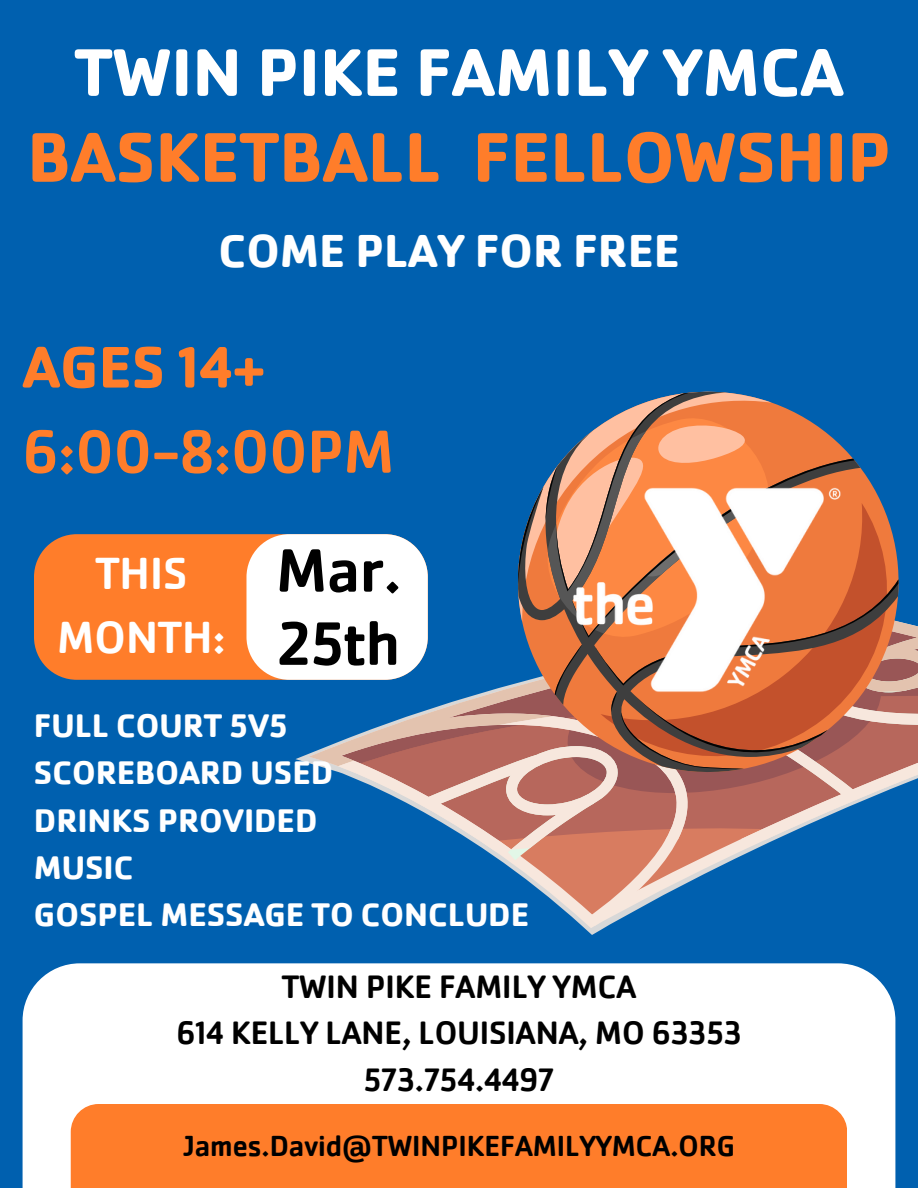
<style>
.page{position:relative;width:918px;height:1188px;background:#0060af}
.page>*{position:absolute;margin:0;border:0;box-sizing:border-box;transform-origin:0 0}
.t1{font:700 72.75px "Cachet W05";color:#ff7d2a}
.t2{font:700 69.75px "Cachet W05";color:#fff}
.t3{font:500 63.45px/73.2px "Cachet W05";color:#000}
.t4{font:500 63px "Cachet W05";color:#ff7d2a}
.t5{font:700 60.75px "Cachet W05";color:#ff7d2a}
.t6{font:700 47.7px "Cachet W05";color:#fff}
.t7{font:500 46.5px/64.2px "Cachet W05";color:#fff;text-align:center}
.t8{font:700 33.75px/47.2px "Cachet W05";color:#fff}
.t9{font:500 33.45px/46.2px "Cachet W05";color:#000;text-align:center}
.t10{font:500 30px "Cachet W05";color:#000}
</style>
<div class="page">
<svg style="left:500px;top:860px;width:192px;height:66px"></svg>
<div style="left:23px;top:963px;width:872px;height:225px;background:#fff"></div>
<div style="left:71px;top:1104px;width:776px;height:84px;background:#ff7d2a"></div>
<div style="left:34px;top:534px;width:212px;height:146px;background:#ff7d2a"></div>
<svg style="left:246px;top:393px;width:672px;height:467px"></svg>
<h1 class="t2" style="left:74px;top:29px;width:771px">TWIN PIKE FAMILY YMCA</h1>
<h4 class="t1" style="left:27px;top:112px;width:865px">BASKETBALL FELLOWSHIP</h4>
<h2 class="t6" style="left:219px;top:221px;width:463px">COME PLAY FOR FREE</h2>
<h2 class="t5" style="left:23px;top:329px;width:244px">AGES 14+</h2>
<p class="t4" style="left:23px;top:415px;width:373px">6:00-8:00PM</p>
<h5 class="t7" style="left:57px;top:542px;width:170px">THIS<br>MONTH:</h5>
<h5 class="t3" style="left:276px;top:535px;width:127px">Mar.<br>25th</h5>
<p class="t8" style="left:34px;top:702px;width:497px">FULL COURT 5V5<br>SCOREBOARD USED<br>DRINKS PROVIDED<br>MUSIC<br>GOSPEL MESSAGE TO CONCLUDE</p>
<h3 class="t9" style="left:176px;top:964px;width:567px">TWIN PIKE FAMILY YMCA<br>614 KELLY LANE, LOUISIANA, MO 63353<br>573.754.4497</h3>
<h4 class="t10" style="left:183px;top:1128px;width:554px">James.David@TWINPIKEFAMILYYMCA.ORG</h4>
</div>
